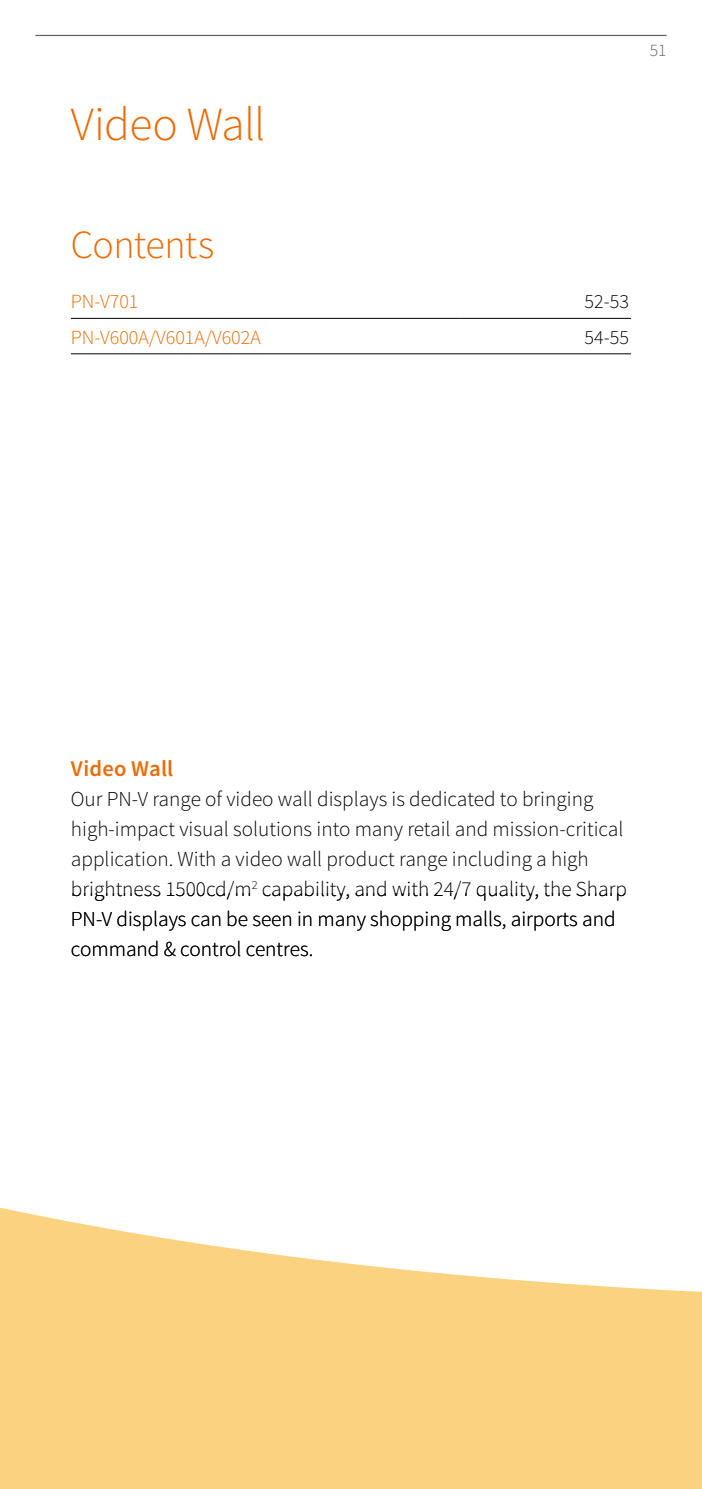
<style>
.page{position:relative;width:702px;height:1489px;background:#fff}
.page>*{position:absolute;margin:0;border:0;box-sizing:border-box;transform-origin:0 0}
.t1{font:300 47.5px "Source Sans Pro";letter-spacing:-.015em;color:#ed6b06}
.t2{font:300 40px "Source Sans Pro";letter-spacing:-.015em;color:#ed6b06}
.t3{font:600 22.5px "Source Sans Pro";letter-spacing:.005em;color:#ed6b06}
.t4{font:300 21.25px/30px "Source Sans Pro";color:#000}
.t5{font:300 20px "Source Sans Pro";color:#ed6b06}
.t6{font:300 20px "Source Sans Pro";color:#000}
.t7{font:300 17.5px "Source Sans Pro";color:#646363}
</style>
<div class="page">
<hr style="left:35px;top:35px;width:631px;height:1px;background:#646363">
<hr style="left:71px;top:353px;width:390px;height:1px;background:#000">
<hr style="left:461px;top:353px;width:170px;height:1px;background:#000">
<hr style="left:71px;top:318px;width:390px;height:1px;background:#000">
<hr style="left:461px;top:318px;width:170px;height:1px;background:#000">
<svg style="left:0;top:1207px;width:702px;height:281px;fill:#fbd27f"></svg>
<h1 class="t1" style="left:71px;top:95px;width:196px">Video Wall</h1>
<p class="t7" style="left:649px;top:39px;width:18px">51</p>
<h2 class="t2" style="left:71px;top:220px;width:145px">Contents</h2>
<p class="t5" style="left:71px;top:289px;width:69px">PN-V701</p>
<p class="t6" style="left:584px;top:289px;width:46px">52-53</p>
<p class="t5" style="left:71px;top:325px;width:191px">PN-V600A/V601A/V602A</p>
<p class="t6" style="left:584px;top:325px;width:46px">54-55</p>
<p class="t3" style="left:71px;top:753px;width:104px">Video Wall</p>
<p class="t4" style="left:71px;top:783px;width:557px">Our PN-V range of video wall displays is dedicated to bringing high-impact visual solutions into many retail and mission-critical application. With a video wall product range including a high brightness 1500cd/m<sup>2</sup> capability, and with 24/7 quality, the Sharp PN-V displays can be seen in many shopping malls, airports and command &amp; control centres.</p>
</div>
